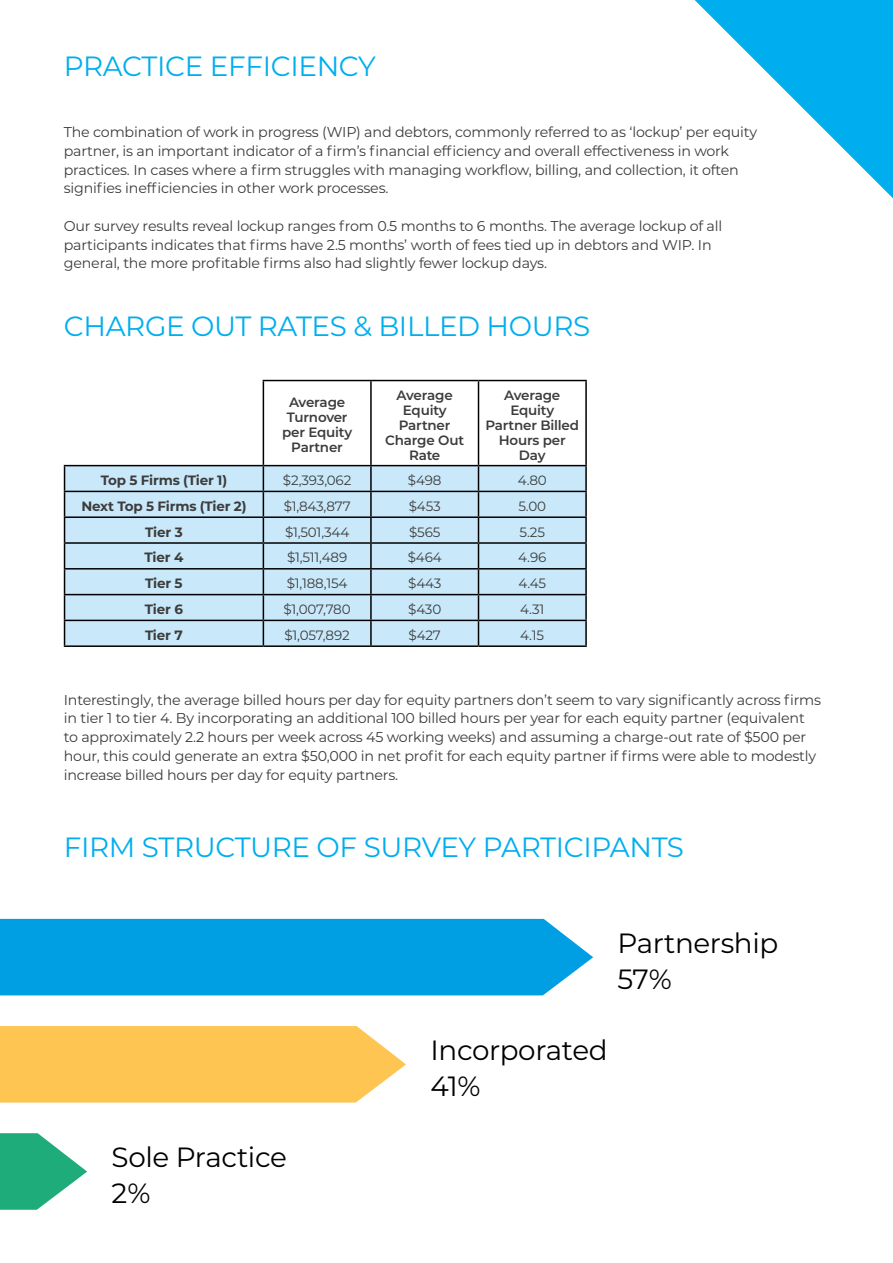
<style>
.page{position:relative;width:893px;height:1263px;background:#fff}
.page>*{position:absolute;margin:0;border:0;box-sizing:border-box;transform-origin:0 0}
.t1{font:27.75px "Montserrat";letter-spacing:-.015em;color:#00aeef}
.t2{font:27.75px/36.2px "Montserrat";letter-spacing:-.015em;color:#000}
.t3{font:14.25px/18.8px "Montserrat";letter-spacing:-.015em;color:#3c3c3b}
.t4{font:13.5px "Montserrat";letter-spacing:-.015em;color:#3c3c3b}
.t5{font:600 13.5px/15px "Montserrat";letter-spacing:-.015em;color:#3c3c3b;text-align:center}
.t6{font:700 13.5px "Montserrat";letter-spacing:-.015em;color:#3c3c3b}
</style>
<div class="page">
<div style="left:0;top:919px;width:593px;height:76px;background:#009fe3"></div>
<div style="left:0;top:1026px;width:406px;height:76px;background:#ffc552"></div>
<svg style="left:0;top:1133px;width:87px;height:77px"></svg>
<svg style="left:695px;top:0;width:198px;height:198px"></svg>
<div style="left:65px;top:466px;width:520px;height:179px;background:#c9e9fb"></div>
<hr style="left:263px;top:380px;width:108px;height:1px;background:#000">
<hr style="left:263px;top:381px;width:1px;height:84px;background:#000">
<hr style="left:371px;top:380px;width:107px;height:1px;background:#000">
<hr style="left:370px;top:381px;width:2px;height:84px;background:#000">
<hr style="left:478px;top:380px;width:109px;height:1px;background:#000">
<hr style="left:478px;top:381px;width:1px;height:84px;background:#000">
<hr style="left:585px;top:381px;width:2px;height:84px;background:#000">
<hr style="left:64px;top:465px;width:199px;height:1px;background:#000">
<hr style="left:64px;top:491px;width:199px;height:1px;background:#000">
<hr style="left:64px;top:516px;width:199px;height:2px;background:#000">
<hr style="left:64px;top:542px;width:199px;height:2px;background:#000">
<hr style="left:64px;top:568px;width:199px;height:1px;background:#000">
<hr style="left:64px;top:594px;width:199px;height:1px;background:#000">
<hr style="left:64px;top:620px;width:199px;height:1px;background:#000">
<svg style="left:64px;top:466px;width:1px;height:179px"></svg>
<hr style="left:263px;top:465px;width:108px;height:1px;background:#000">
<hr style="left:263px;top:491px;width:108px;height:1px;background:#000">
<hr style="left:263px;top:516px;width:108px;height:2px;background:#000">
<hr style="left:263px;top:542px;width:108px;height:2px;background:#000">
<hr style="left:263px;top:568px;width:108px;height:1px;background:#000">
<hr style="left:263px;top:594px;width:108px;height:1px;background:#000">
<hr style="left:263px;top:620px;width:108px;height:1px;background:#000">
<svg style="left:263px;top:466px;width:1px;height:179px"></svg>
<hr style="left:371px;top:465px;width:107px;height:1px;background:#000">
<hr style="left:370px;top:466px;width:2px;height:25px;background:#000">
<hr style="left:371px;top:491px;width:107px;height:1px;background:#000">
<hr style="left:370px;top:492px;width:2px;height:24px;background:#000">
<hr style="left:371px;top:516px;width:107px;height:2px;background:#000">
<hr style="left:370px;top:518px;width:2px;height:24px;background:#000">
<hr style="left:371px;top:542px;width:107px;height:2px;background:#000">
<hr style="left:370px;top:544px;width:2px;height:24px;background:#000">
<hr style="left:371px;top:568px;width:107px;height:1px;background:#000">
<hr style="left:370px;top:569px;width:2px;height:25px;background:#000">
<hr style="left:371px;top:594px;width:107px;height:1px;background:#000">
<hr style="left:370px;top:595px;width:2px;height:25px;background:#000">
<hr style="left:371px;top:620px;width:107px;height:1px;background:#000">
<hr style="left:370px;top:621px;width:2px;height:24px;background:#000">
<hr style="left:478px;top:465px;width:109px;height:1px;background:#000">
<hr style="left:478px;top:491px;width:109px;height:1px;background:#000">
<hr style="left:478px;top:516px;width:109px;height:2px;background:#000">
<hr style="left:478px;top:542px;width:109px;height:2px;background:#000">
<hr style="left:478px;top:568px;width:109px;height:1px;background:#000">
<hr style="left:478px;top:594px;width:109px;height:1px;background:#000">
<hr style="left:478px;top:620px;width:109px;height:1px;background:#000">
<svg style="left:478px;top:466px;width:1px;height:179px"></svg>
<hr style="left:585px;top:466px;width:2px;height:25px;background:#000">
<hr style="left:585px;top:492px;width:2px;height:24px;background:#000">
<hr style="left:585px;top:518px;width:2px;height:24px;background:#000">
<hr style="left:585px;top:544px;width:2px;height:24px;background:#000">
<hr style="left:585px;top:569px;width:2px;height:25px;background:#000">
<hr style="left:585px;top:595px;width:2px;height:25px;background:#000">
<hr style="left:585px;top:621px;width:2px;height:24px;background:#000">
<hr style="left:64px;top:645px;width:199px;height:2px;background:#000">
<hr style="left:263px;top:645px;width:108px;height:2px;background:#000">
<hr style="left:371px;top:645px;width:107px;height:2px;background:#000">
<hr style="left:478px;top:645px;width:109px;height:2px;background:#000">
<h1 class="t1" style="left:64px;top:47px;width:314px">PRACTICE EFFICIENCY</h1>
<p class="t3" style="left:64px;top:122px;width:695px">The combination of work in progress (WIP) and debtors, commonly referred to as ‘lockup’ per equity partner, is an important indicator of a firm’s financial efficiency and overall effectiveness in work practices. In cases where a firm struggles with managing workflow, billing, and collection, it often signifies inefficiencies in other work processes.</p>
<p class="t3" style="left:64px;top:216px;width:660px">Our survey results reveal lockup ranges from 0.5 months to 6 months. The average lockup of all participants indicates that firms have 2.5 months’ worth of fees tied up in debtors and WIP. In general, the more profitable firms also had slightly fewer lockup days.</p>
<h1 class="t1" style="left:64px;top:307px;width:528px">CHARGE OUT RATES &amp; BILLED HOURS</h1>
<p class="t5" style="left:282px;top:394px;width:72px">Average<br>Turnover per Equity<br>Partner</p>
<p class="t5" style="left:385px;top:387px;width:80px">Average<br>Equity<br>Partner<br>Charge Out<br>Rate</p>
<p class="t5" style="left:485px;top:387px;width:95px">Average<br>Equity<br>Partner Billed<br>Hours per<br>Day</p>
<p class="t6" style="left:101px;top:470px;width:128px">Top 5 Firms (Tier 1)</p>
<p class="t4" style="left:283px;top:471px;width:70px">$2,393,062</p>
<p class="t4" style="left:408px;top:471px;width:35px">$498</p>
<p class="t4" style="left:518px;top:471px;width:31px">4.80</p>
<p class="t6" style="left:81px;top:496px;width:167px">Next Top 5 Firms (Tier 2)</p>
<p class="t4" style="left:284px;top:497px;width:68px">$1,843,877</p>
<p class="t4" style="left:409px;top:497px;width:33px">$453</p>
<p class="t4" style="left:518px;top:497px;width:29px">5.00</p>
<p class="t6" style="left:145px;top:522px;width:39px">Tier 3</p>
<p class="t4" style="left:285px;top:523px;width:66px">$1,501,344</p>
<p class="t4" style="left:409px;top:523px;width:33px">$565</p>
<p class="t4" style="left:520px;top:523px;width:27px">5.25</p>
<p class="t6" style="left:145px;top:548px;width:40px">Tier 4</p>
<p class="t4" style="left:287px;top:548px;width:62px">$1,511,489</p>
<p class="t4" style="left:408px;top:548px;width:35px">$464</p>
<p class="t4" style="left:518px;top:548px;width:29px">4.96</p>
<p class="t6" style="left:145px;top:574px;width:39px">Tier 5</p>
<p class="t4" style="left:287px;top:574px;width:62px">$1,188,154</p>
<p class="t4" style="left:408px;top:574px;width:35px">$443</p>
<p class="t4" style="left:518px;top:574px;width:29px">4.45</p>
<p class="t6" style="left:145px;top:599px;width:40px">Tier 6</p>
<p class="t4" style="left:284px;top:600px;width:69px">$1,007,780</p>
<p class="t4" style="left:408px;top:600px;width:35px">$430</p>
<p class="t4" style="left:520px;top:600px;width:26px">4.31</p>
<p class="t6" style="left:145px;top:625px;width:39px">Tier 7</p>
<p class="t4" style="left:284px;top:626px;width:67px">$1,057,892</p>
<p class="t4" style="left:408px;top:626px;width:34px">$427</p>
<p class="t4" style="left:520px;top:626px;width:25px">4.15</p>
<p class="t3" style="left:64px;top:690px;width:759px">Interestingly, the average billed hours per day for equity partners don’t seem to vary significantly across firms in tier 1 to tier 4. By incorporating an additional 100 billed hours per year for each equity partner (equivalent to approximately 2.2 hours per week across 45 working weeks) and assuming a charge-out rate of $500 per hour, this could generate an extra $50,000 in net profit for each equity partner if firms were able to modestly increase billed hours per day for equity partners.</p>
<h1 class="t1" style="left:64px;top:828px;width:622px">FIRM STRUCTURE OF SURVEY PARTICIPANTS</h1>
<h1 class="t2" style="left:112px;top:1138px;width:177px">Sole Practice<br>2%</h1>
<h1 class="t2" style="left:618px;top:924px;width:162px">Partnership<br>57%</h1>
<h1 class="t2" style="left:431px;top:1031px;width:179px">Incorporated<br>41%</h1>
</div>
